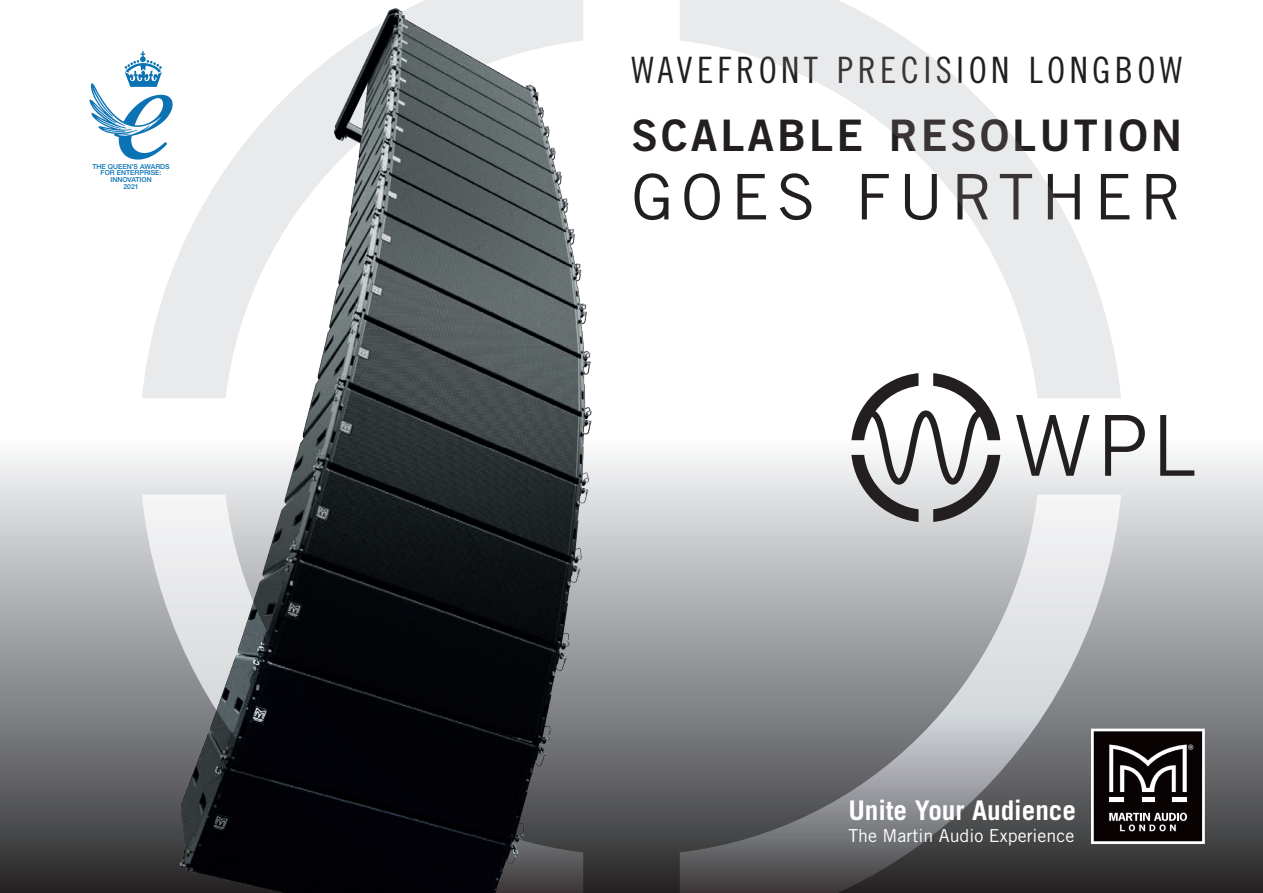
<style>
.page{position:relative;width:1263px;height:893px;background:#fff}
.page>*{position:absolute;margin:0;border:0;box-sizing:border-box;transform-origin:0 0}
.t1{font:63px "Trade Gothic";letter-spacing:.12em;color:#231f20}
.t2{font:43.5px "Trade Gothic Bold Two";letter-spacing:.07em;color:#231f20}
.t3{font:36.3px "Trade Gothic Cond Eighteen";letter-spacing:.12em;color:#231f20}
.t4{font:700 27.15px "Trade Gothic";color:#fff}
.t5{font:17.85px "Trade Gothic";color:#fff}
.t6{font:500 6.9px/6.9px "Helvetica Neue LT Pro";color:#0b72b4;text-align:center}
</style>
<div class="page">
<div style="left:0;top:440px;width:1263px;height:453px;background:linear-gradient(to bottom,#fafbfe,#2b2b2e)"></div>
<svg style="left:851px;top:398px;width:149px;height:97px"></svg>
<svg style="left:1016px;top:415px;width:74px;height:61px"></svg>
<svg style="left:1105px;top:415px;width:40px;height:61px"></svg>
<svg style="left:1160px;top:415px;width:34px;height:61px"></svg>
<img style="left:94px;top:448px;width:636px;height:445px">
<svg style="left:730px;top:0;width:391px;height:398px"></svg>
<svg style="left:680px;top:495px;width:441px;height:398px;background:#949497"></svg>
<svg style="left:142px;top:495px;width:441px;height:398px;background:#313336"></svg>
<svg style="left:1091px;top:729px;width:114px;height:115px"></svg>
<img style="left:94px;top:0;width:636px;height:448px">
<svg style="left:90px;top:51px;width:83px;height:109px"></svg>
<p class="t6" style="left:92px;top:163px;width:79px">THE QUEEN’S AWARDS<br>FOR ENTERPRISE:<br>INNOVATION<br>2021</p>
<h3 class="t3" style="left:631px;top:48px;width:552px">WAVEFRONT PRECISION LONGBOW</h3>
<h2 class="t2" style="left:631px;top:109px;width:552px">SCALABLE RESOLUTION</h2>
<h1 class="t1" style="left:631px;top:159px;width:552px">GOES FURTHER</h1>
<h3 class="t4" style="left:848px;top:794px;width:229px">Unite Your Audience</h3>
<h3 class="t5" style="left:848px;top:825px;width:227px">The Martin Audio Experience</h3>
</div>
